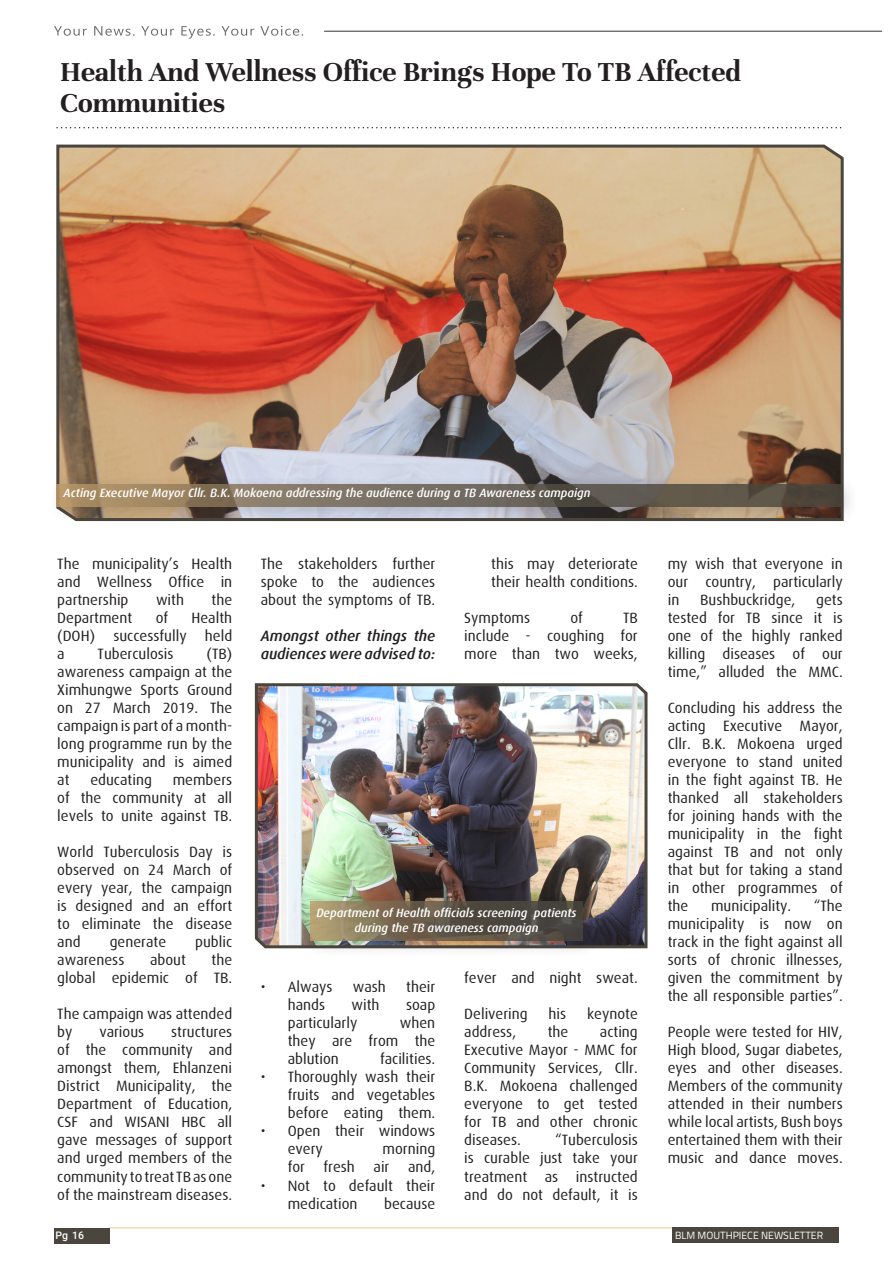
<style>
.page{position:relative;width:893px;height:1263px;background:#fff}
.page>*{position:absolute;margin:0;border:0;box-sizing:border-box;transform-origin:0 0}
.t1{font:700 30px/31.5px "Unna";color:#231f20}
.t2{font:15px/18px "Dax";color:#231f20;text-align:justify}
.t3{font:italic 500 15px/18px "Dax";color:#231f20}
.t4{font:italic 500 12px/14.4px "Dax";color:#fff;text-align:center}
.t5{font:10.5px "Titillium";color:#fff}
.t6{font:500 10.5px "Roboto";color:#fff}
</style>
<div class="page">
<hr style="left:109px;top:1227px;width:667px;height:1px;background:#f4c689">
<div style="left:672px;top:1228px;width:166px;height:15px;background:#4a453d"></div>
<svg style="left:54px;top:26px;width:33px;height:10px"></svg>
<svg style="left:94px;top:26px;width:40px;height:10px"></svg>
<svg style="left:141px;top:26px;width:33px;height:10px"></svg>
<svg style="left:181px;top:26px;width:34px;height:13px"></svg>
<svg style="left:222px;top:26px;width:32px;height:10px"></svg>
<svg style="left:260px;top:26px;width:43px;height:10px"></svg>
<hr style="left:324px;top:31px;width:558px;height:1px;background:#393230">
<div style="left:54px;top:1228px;width:56px;height:15px;background:#4a453d"></div>
<img style="left:56px;top:144px;width:788px;height:331px">
<img style="left:254px;top:683px;width:394px;height:266px">
<svg style="left:57px;top:127px;width:784px;height:1px"></svg>
<div style="left:47px;top:475px;width:813px;height:50px;background:#231f20;opacity:.22"></div>
<svg style="left:56px;top:485px;width:786px;height:21px;background:#756958"></svg>
<div style="left:300px;top:891px;width:301px;height:68px;background:#231f20;opacity:.22"></div>
<svg style="left:310px;top:901px;width:273px;height:40px;background:#6b604e"></svg>
<h1 class="t1" style="left:60px;top:56px;width:682px">Health And Wellness Office Brings Hope To TB Affected<br>Communities</h1>
<p class="t4" style="left:64px;top:486px;width:528px">Acting Executive Mayor Cllr. B.K. Mokoena addressing the audience during a TB Awareness campaign</p>
<p class="t2" style="left:57px;top:555px;width:176px">The municipality’s Health and Wellness Office in partnership</p>
<p class="t2" style="left:156px;top:591px;width:29px">with</p>
<p class="t2" style="left:212px;top:591px;width:22px">the</p>
<p class="t2" style="left:57px;top:609px;width:176px;text-indent:134px">Health (DOH) successfully held a</p>
<p class="t2" style="left:57px;top:609px;width:76px">Department</p>
<p class="t2" style="left:156px;top:609px;width:14px">of</p>
<p class="t2" style="left:57px;top:645px;width:176px;text-indent:149px">(TB) awareness campaign at the Ximhungwe Sports Ground on 27 March 2019. The campaign is part of a month&shy;long programme run by the municipality and is aimed at</p>
<p class="t2" style="left:98px;top:645px;width:78px">Tuberculosis</p>
<p class="t2" style="left:57px;top:771px;width:176px;text-indent:115px">members of the community at all levels to unite against TB.</p>
<p class="t2" style="left:57px;top:843px;width:176px">World Tuberculosis Day is observed on 24 March of every year, the campaign is designed and an effort to eliminate the disease and</p>
<p class="t2" style="left:90px;top:771px;width:63px">educating</p>
<p class="t2" style="left:110px;top:933px;width:58px">generate</p>
<p class="t2" style="left:195px;top:933px;width:39px">public</p>
<p class="t2" style="left:57px;top:951px;width:69px">awareness</p>
<p class="t2" style="left:150px;top:951px;width:37px">about</p>
<p class="t2" style="left:57px;top:951px;width:176px;text-align:right">the<br>global epidemic of TB.</p>
<p class="t2" style="left:57px;top:1005px;width:176px">The campaign was attended by</p>
<p class="t2" style="left:99px;top:1023px;width:46px">various</p>
<p class="t2" style="left:57px;top:1023px;width:176px;text-indent:114px">structures of the community and amongst them, Ehlanzeni District Municipality, the Department of Education, CSF and WISANI HBC all gave messages of support and urged members of the community to treat TB as one of the mainstream diseases.</p>
<p class="t2" style="left:261px;top:555px;width:176px">The stakeholders further spoke to the audiences about the symptoms of TB.</p>
<p class="t3" style="left:261px;top:627px;width:176px">Amongst other things the audiences were advised to:</p>
<p class="t2" style="left:491px;top:555px;width:148px">this may deteriorate their health conditions.</p>
<p class="t2" style="left:464px;top:609px;width:67px">Symptoms</p>
<p class="t2" style="left:570px;top:609px;width:14px">of</p>
<p class="t2" style="left:464px;top:609px;width:175px;text-indent:159px">TB include - coughing for more than two weeks,</p>
<p class="t4" style="left:316px;top:906px;width:262px">Department of Health officials screening patients during the TB awareness campaign</p>
<p class="t2" style="left:261px;top:978px;width:73px">• Always</p>
<p class="t2" style="left:353px;top:978px;width:35px">wash</p>
<p class="t2" style="left:406px;top:978px;width:31px">their</p>
<p class="t2" style="left:288px;top:996px;width:39px">hands</p>
<p class="t2" style="left:352px;top:996px;width:29px">with</p>
<p class="t2" style="left:406px;top:996px;width:31px">soap</p>
<p class="t2" style="left:288px;top:1014px;width:71px">particularly</p>
<p class="t2" style="left:288px;top:1014px;width:149px;text-indent:112px">when they are from the ablution</p>
<p class="t2" style="left:380px;top:1050px;width:57px">facilities.</p>
<p class="t2" style="left:288px;top:1068px;width:149px;text-indent:-27px">• Thoroughly wash their fruits and vegetables before eating them.</p>
<p class="t2" style="left:288px;top:1122px;width:149px;text-indent:-27px">• Open their windows every</p>
<p class="t2" style="left:288px;top:1140px;width:149px;text-align:right">morning<br>for fresh air and,</p>
<p class="t2" style="left:288px;top:1176px;width:149px;text-indent:-27px">• Not to default their medication</p>
<p class="t2" style="left:384px;top:1194px;width:53px">because</p>
<p class="t2" style="left:464px;top:969px;width:175px">fever and night sweat.</p>
<p class="t2" style="left:464px;top:1005px;width:65px">Delivering</p>
<p class="t2" style="left:549px;top:1005px;width:19px">his</p>
<p class="t2" style="left:587px;top:1005px;width:52px">keynote</p>
<p class="t2" style="left:464px;top:1023px;width:54px">address,</p>
<p class="t2" style="left:548px;top:1023px;width:22px">the</p>
<p class="t2" style="left:464px;top:1023px;width:175px;text-indent:136px">acting Executive Mayor - MMC for Community Services, Cllr.<br>B.K. Mokoena challenged everyone to get tested for TB and other chronic diseases.</p>
<p class="t2" style="left:464px;top:1131px;width:175px;text-indent:91px">“Tuberculosis is curable just take your treatment as instructed and do not default, it is</p>
<p class="t2" style="left:668px;top:555px;width:176px">my wish that everyone in our country, particularly in</p>
<p class="t2" style="left:700px;top:591px;width:97px">Bushbuckridge,</p>
<p class="t2" style="left:668px;top:591px;width:176px;text-indent:148px">gets tested for TB since it is one of the highly ranked killing diseases of our time,” alluded the MMC.</p>
<p class="t2" style="left:668px;top:699px;width:177px">Concluding his address the acting Executive Mayor, Cllr. B.K. Mokoena urged everyone to stand united in the fight against TB. He thanked all stakeholders for joining hands with the municipality in the fight against TB and not only that but for taking a stand in other programmes of the</p>
<p class="t2" style="left:668px;top:897px;width:176px;text-indent:146px">“The municipality is now on track in the fight against all sorts of chronic illnesses, given the commitment by the all responsible parties”.</p>
<p class="t2" style="left:668px;top:1023px;width:176px">People were tested for HIV, High blood, Sugar diabetes, eyes and other diseases.<br>Members of the community attended in their numbers while local artists, Bush boys entertained them with their music and dance moves.</p>
<p class="t2" style="left:711px;top:897px;width:82px">municipality.</p>
<p class="t6" style="left:56px;top:1228px;width:30px">Pg 16</p>
<p class="t5" style="left:675px;top:1228px;width:150px">BLM MOUTHPIECE NEWSLETTER</p>
</div>
